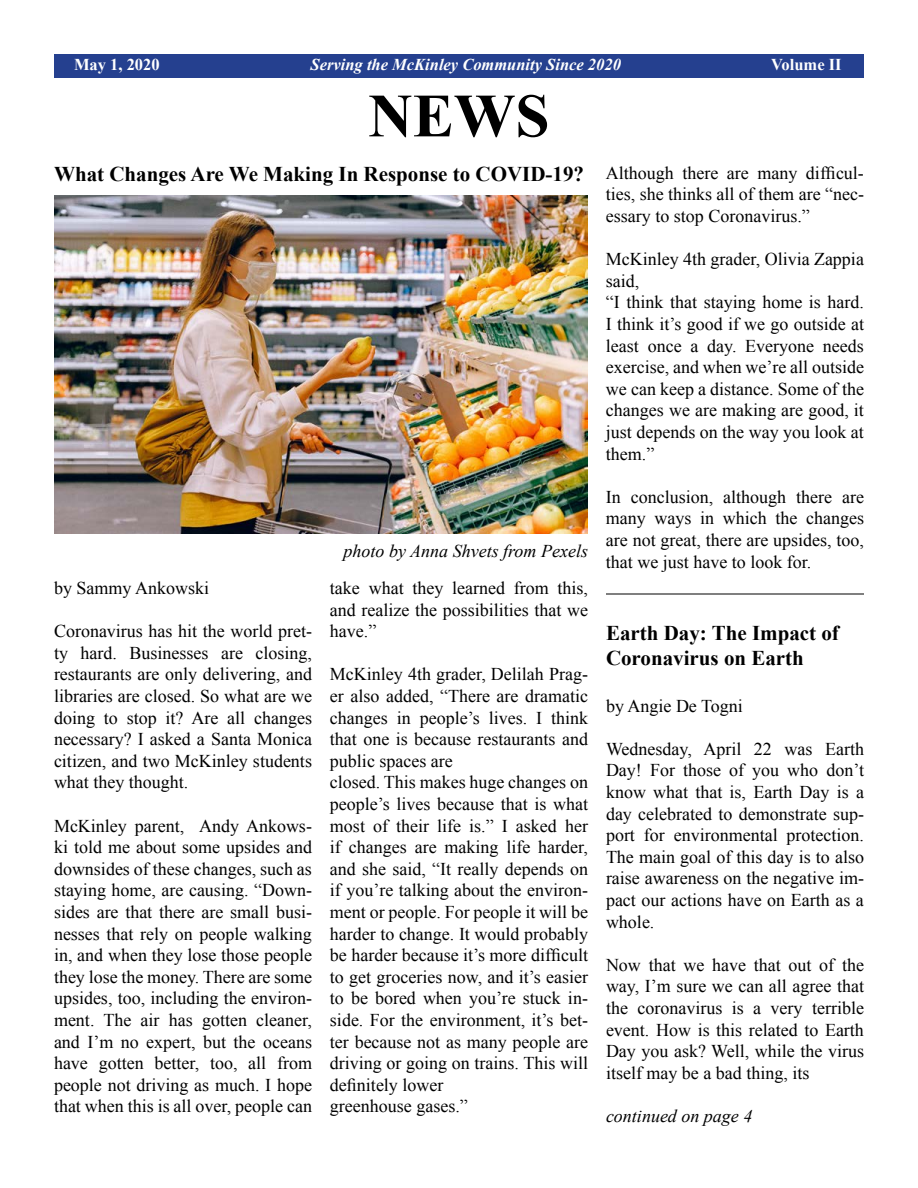
<style>
.page{position:relative;width:918px;height:1188px;background:#fff}
.page>*{position:absolute;margin:0;border:0;box-sizing:border-box;transform-origin:0 0}
.t1{font:700 61.5px "Times New Roman";color:#000}
.t2{font:700 21px/25.2px "Times New Roman";color:#000}
.t3{font:18px/21.6px "Times New Roman";color:#000;text-align:justify}
.t4{font:italic 18px "Times New Roman";color:#000}
.t5{font:italic 700 16.5px "Times New Roman";color:#fff}
.t6{font:700 16.5px "Times New Roman";color:#fff}
</style>
<div class="page">
<div style="left:54px;top:54px;width:810px;height:24px;background:#25408f"></div>
<img style="left:54px;top:196px;width:534px;height:338px">
<hr style="left:606px;top:594px;width:258px;height:1px;background:#000">
<p class="t6" style="left:74px;top:53px;width:87px">May 1, 2020</p>
<p class="t5" style="left:311px;top:53px;width:312px">Serving the McKinley Community Since 2020</p>
<p class="t6" style="left:771px;top:53px;width:72px">Volume II</p>
<h1 class="t1" style="left:368px;top:73px;width:183px">NEWS</h1>
<p class="t2" style="left:54px;top:160px;width:532px">What Changes Are We Making In Response to COVID-19?</p>
<p class="t3" style="left:54px;top:577px;width:157px">by Sammy Ankowski</p>
<p class="t3" style="left:54px;top:620px;width:260px">Coronavirus has hit the world pret&shy;ty hard. Businesses are closing, restaurants are only delivering, and libraries are closed. So what are we doing to stop it? Are all changes necessary? I asked a Santa Monica citizen, and two McKinley students what they thought.</p>
<p class="t3" style="left:54px;top:815px;width:260px">McKinley parent, Andy Ankows&shy;ki told me about some upsides and downsides of these changes, such as staying home, are causing. “Down&shy;sides are that there are small busi&shy;nesses that rely on people walking in, and when they lose those people they lose the money. There are some upsides, too, including the environ&shy;ment. The air has gotten cleaner, and I’m no expert, but the oceans have gotten better, too, all from people not driving as much. I hope that when this is all over, people can</p>
<p class="t4" style="left:344px;top:538px;width:246px">photo by Anna Shvets from Pexels</p>
<p class="t3" style="left:330px;top:577px;width:260px">take what they learned from this, and realize the possibilities that we have.”</p>
<p class="t3" style="left:330px;top:663px;width:260px;text-align:left">McKinley 4th grader, Delilah Prag&shy;er also added, “There are dramatic changes in people’s lives. I think that one is because restaurants and public spaces are<br>closed. This makes huge changes on people’s lives because that is what most of their life is.” I asked her if changes are making life harder, and she said, “It really depends on if you’re talking about the environ&shy;ment or people. For people it will be harder to change. It would probably be harder because it’s more difficult to get groceries now, and it’s easier to be bored when you’re stuck in&shy;side. For the environment, it’s bet&shy;ter because not as many people are driving or going on trains. This will definitely lower<br>greenhouse gases.”</p>
<p class="t3" style="left:606px;top:162px;width:260px">Although there are many difficul&shy;ties, she thinks all of them are “nec&shy;essary to stop Coronavirus.”</p>
<p class="t3" style="left:606px;top:248px;width:260px;text-align:left">McKinley 4th grader, Olivia Zappia said,<br>“I think that staying home is hard.<br>I think it’s good if we go outside at least once a day. Everyone needs exercise, and when we’re all outside we can keep a distance. Some of the changes we are making are good, it just depends on the way you look at them.”</p>
<p class="t3" style="left:606px;top:486px;width:260px">In conclusion, although there are many ways in which the changes are not great, there are upsides, too, that we just have to look for.</p>
<p class="t2" style="left:606px;top:619px;width:234px">Earth Day: The Impact of<br>Coronavirus on Earth</p>
<p class="t3" style="left:606px;top:695px;width:138px">by Angie De Togni</p>
<p class="t3" style="left:606px;top:738px;width:260px">Wednesday, April 22 was Earth Day! For those of you who don’t know what that is, Earth Day is a day celebrated to demonstrate sup&shy;port for environmental protection.<br>The main goal of this day is to also raise awareness on the negative im&shy;pact our actions have on Earth as a whole.</p>
<p class="t3" style="left:606px;top:954px;width:260px">Now that we have that out of the way, I’m sure we can all agree that the coronavirus is a very terrible event. How is this related to Earth Day you ask? Well, while the virus itself may be a bad thing, its</p>
<p class="t4" style="left:606px;top:1104px;width:148px">continued on page 4</p>
</div>
